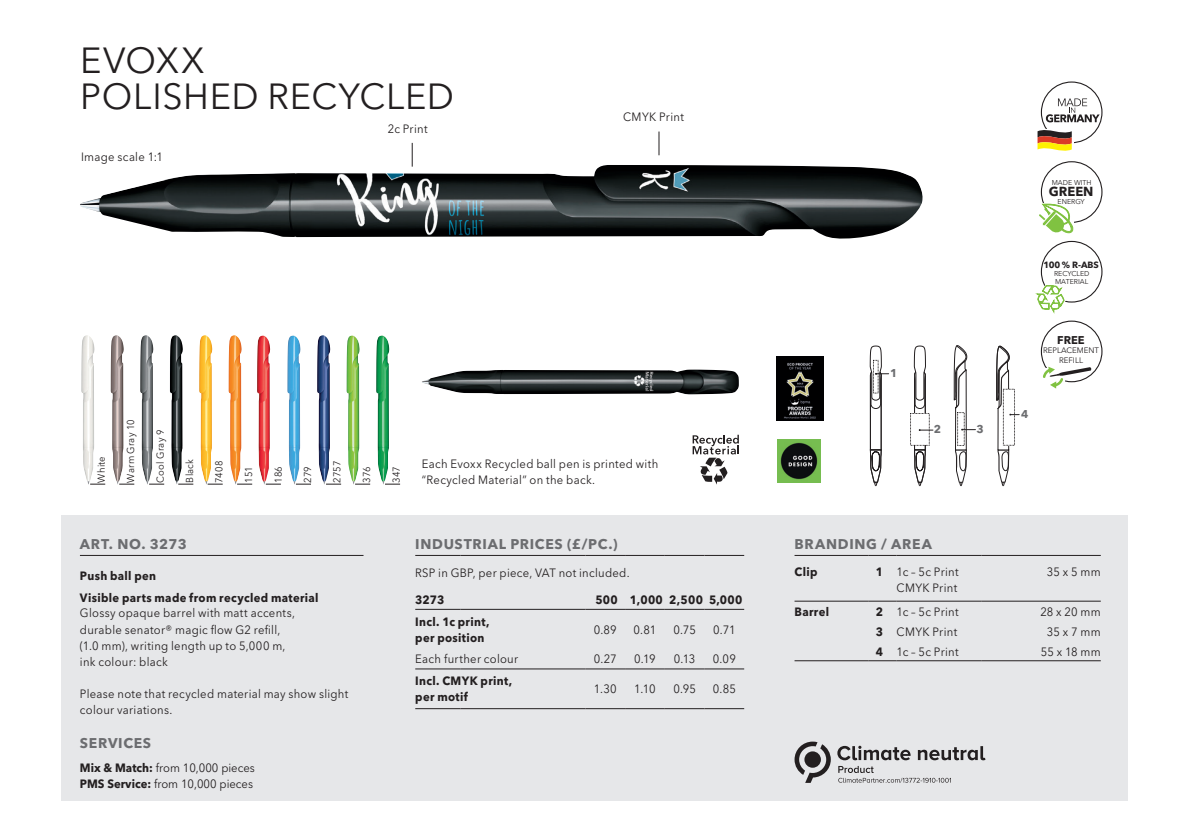
<style>
.page{position:relative;width:1191px;height:840px;background:#fff}
.page>*{position:absolute;margin:0;border:0;box-sizing:border-box;transform-origin:0 0}
.t1{font:36px/36px "Avenir Next W1 G";letter-spacing:.02em;color:#231f20}
.t2{font:700 14px "Avenir Next W1 G";letter-spacing:.05em;color:#6c6d70}
.t3{font:700 13px "Avenir Next W1 G";color:#231f20}
.t4{font:12px/16.2px "Avenir Next W1 G";letter-spacing:.025em;color:#231f20;scale:.94 1}
.t5{font:700 12px/16px "Avenir Next W1 G";letter-spacing:.03em;color:#231f20;scale:.94 1}
.t6{font:12px/16px "Avenir Next W1 G";color:#231f20;scale:.94 1}
.t7{font:700 11.2px "Avenir Next W1 G";color:#6c6d70}
.t8{font:700 11.2px "Avenir Next W1 G";color:#231f20}
.t9{font:10px "Avenir Next W1 G";letter-spacing:.025em;color:#231f20;scale:.94 1}
.t10{font:700 9px "Avenir Next W1 G";color:#231f20}
.t11{font:8px/9.4px "Avenir Next W1 G";color:#231f20;text-align:center}
.t12{font:7px/8.4px "Avenir Next W1 G";color:#231f20}
.s1{font-weight:700}
</style>
<div class="page">
<div style="left:61px;top:515px;width:1066px;height:285px;background:#e6e7e9"></div>
<img style="left:422px;top:369px;width:317px;height:25px">
<svg style="left:692px;top:434px;width:47px;height:50px"></svg>
<img style="left:81px;top:335px;width:14px;height:149px">
<img style="left:170px;top:335px;width:13px;height:149px">
<img style="left:287px;top:335px;width:13px;height:149px">
<img style="left:111px;top:335px;width:13px;height:149px">
<img style="left:199px;top:335px;width:13px;height:149px">
<img style="left:317px;top:335px;width:13px;height:149px">
<img style="left:140px;top:335px;width:13px;height:149px">
<img style="left:229px;top:335px;width:13px;height:149px">
<img style="left:347px;top:335px;width:13px;height:149px">
<img style="left:257px;top:335px;width:13px;height:149px">
<img style="left:376px;top:335px;width:13px;height:149px">
<svg style="left:90px;top:483px;width:15px;height:1px"></svg>
<svg style="left:178px;top:483px;width:15px;height:1px"></svg>
<svg style="left:296px;top:483px;width:15px;height:1px"></svg>
<svg style="left:119px;top:483px;width:15px;height:1px"></svg>
<svg style="left:208px;top:483px;width:15px;height:1px"></svg>
<svg style="left:326px;top:483px;width:15px;height:1px"></svg>
<svg style="left:149px;top:483px;width:15px;height:1px"></svg>
<svg style="left:237px;top:483px;width:15px;height:1px"></svg>
<svg style="left:355px;top:483px;width:15px;height:1px"></svg>
<svg style="left:266px;top:483px;width:15px;height:1px"></svg>
<svg style="left:385px;top:483px;width:15px;height:1px"></svg>
<img style="left:80px;top:165px;width:843px;height:74px">
<div style="left:777px;top:438px;width:44px;height:47px;background:linear-gradient(to right,#76bd50,#76bd50)"></div>
<img style="left:777px;top:439px;width:43px;height:43px">
<img style="left:777px;top:356px;width:46px;height:64px">
<svg style="left:1037px;top:81px;width:65px;height:70px"></svg>
<svg style="left:996px;top:346px;width:23px;height:141px"></svg>
<svg style="left:870px;top:345px;width:18px;height:141px"></svg>
<svg style="left:914px;top:345px;width:19px;height:141px"></svg>
<svg style="left:954px;top:345px;width:21px;height:141px"></svg>
<svg style="left:1039px;top:161px;width:63px;height:73px"></svg>
<svg style="left:1040px;top:320px;width:62px;height:68px"></svg>
<svg style="left:1036px;top:241px;width:66px;height:71px"></svg>
<hr style="left:80px;top:554px;width:283px;height:1px;background:#231f20">
<svg style="left:837px;top:745px;width:73px;height:14px"></svg>
<svg style="left:918px;top:746px;width:67px;height:13px"></svg>
<svg style="left:794px;top:741px;width:36px;height:41px"></svg>
<svg style="left:838px;top:766px;width:113px;height:16px"></svg>
<hr style="left:794px;top:554px;width:74px;height:1px;background:#231f20">
<svg style="left:868px;top:554px;width:28px;height:1px"></svg>
<hr style="left:896px;top:554px;width:85px;height:1px;background:#231f20">
<hr style="left:981px;top:554px;width:119px;height:1px;background:#231f20">
<hr style="left:794px;top:660px;width:74px;height:1px;background:#231f20">
<svg style="left:868px;top:660px;width:28px;height:1px"></svg>
<hr style="left:896px;top:660px;width:85px;height:1px;background:#231f20">
<hr style="left:981px;top:660px;width:119px;height:1px;background:#231f20">
<hr style="left:794px;top:600px;width:74px;height:1px;background:#231f20">
<svg style="left:868px;top:600px;width:28px;height:1px"></svg>
<hr style="left:896px;top:600px;width:85px;height:1px;background:#231f20">
<hr style="left:981px;top:600px;width:119px;height:1px;background:#231f20">
<svg style="left:412px;top:143px;width:1px;height:23px"></svg>
<svg style="left:658px;top:131px;width:1px;height:24px"></svg>
<hr style="left:415px;top:554px;width:45px;height:1px;background:#231f20">
<hr style="left:460px;top:554px;width:125px;height:1px;background:#231f20">
<hr style="left:585px;top:554px;width:40px;height:1px;background:#231f20">
<hr style="left:625px;top:554px;width:40px;height:1px;background:#231f20">
<hr style="left:665px;top:554px;width:39px;height:1px;background:#231f20">
<hr style="left:704px;top:554px;width:40px;height:1px;background:#231f20">
<hr style="left:585px;top:608px;width:40px;height:1px;background:#231f20">
<hr style="left:625px;top:608px;width:40px;height:1px;background:#231f20">
<hr style="left:665px;top:608px;width:39px;height:1px;background:#231f20">
<hr style="left:704px;top:608px;width:40px;height:1px;background:#231f20">
<hr style="left:585px;top:668px;width:40px;height:1px;background:#231f20">
<hr style="left:625px;top:668px;width:40px;height:1px;background:#231f20">
<hr style="left:665px;top:668px;width:39px;height:1px;background:#231f20">
<hr style="left:704px;top:668px;width:40px;height:1px;background:#231f20">
<hr style="left:585px;top:708px;width:40px;height:1px;background:#231f20">
<hr style="left:625px;top:708px;width:40px;height:1px;background:#231f20">
<hr style="left:665px;top:708px;width:39px;height:1px;background:#231f20">
<hr style="left:704px;top:708px;width:40px;height:1px;background:#231f20">
<hr style="left:415px;top:608px;width:45px;height:1px;background:#231f20">
<hr style="left:460px;top:608px;width:125px;height:1px;background:#231f20">
<hr style="left:415px;top:668px;width:45px;height:1px;background:#231f20">
<hr style="left:460px;top:668px;width:125px;height:1px;background:#231f20">
<hr style="left:415px;top:708px;width:45px;height:1px;background:#231f20">
<hr style="left:460px;top:708px;width:125px;height:1px;background:#231f20">
<h1 class="t1" style="left:80px;top:42px;width:375px">EVOXX<br>POLISHED RECYCLED</h1>
<p class="t4" style="left:81px;top:148px;width:89px">Image scale 1:1</p>
<p class="t4" style="left:388px;top:120px;width:44px">2c Print</p>
<p class="t4" style="left:623px;top:109px;width:66px">CMYK Print</p>
<p class="t9" style="left:125px;top:482px;width:68px;rotate:-90deg">Warm Gray 10</p>
<p class="t9" style="left:154px;top:482px;width:57px;rotate:-90deg">Cool Gray 9</p>
<p class="t9" style="left:95px;top:482px;width:30px;rotate:-90deg">White</p>
<p class="t9" style="left:184px;top:482px;width:27px;rotate:-90deg">Black</p>
<p class="t4" style="left:422px;top:456px;width:253px">Each Evoxx Recycled ball pen is printed with “Recycled Material” on the back.</p>
<p class="t9" style="left:213px;top:482px;width:25px;rotate:-90deg">7408</p>
<p class="t9" style="left:243px;top:482px;width:18px;rotate:-90deg">151</p>
<p class="t9" style="left:272px;top:482px;width:19px;rotate:-90deg">186</p>
<p class="t9" style="left:302px;top:482px;width:19px;rotate:-90deg">279</p>
<p class="t9" style="left:331px;top:482px;width:25px;rotate:-90deg">2757</p>
<p class="t9" style="left:361px;top:482px;width:18px;rotate:-90deg">376</p>
<p class="t9" style="left:390px;top:482px;width:19px;rotate:-90deg">347</p>
<p class="t2" style="left:80px;top:535px;width:109px">ART. NO. 3273</p>
<p class="t5" style="left:80px;top:564px;width:255px;line-height:22px">Push ball pen<br>Visible parts made from recycled material</p>
<p class="t4" style="left:80px;top:604px;width:230px">Glossy opaque barrel with matt accents, durable senator® magic flow G2 refill, (1.0 mm), writing length up to 5,000 m, ink colour: black</p>
<p class="t4" style="left:80px;top:685px;width:287px">Please note that recycled material may show slight colour variations.</p>
<p class="t2" style="left:80px;top:734px;width:73px">SERVICES</p>
<p class="t6" style="left:80px;top:759px;width:188px"><span class="s1">Mix &amp; Match:</span> from 10,000 pieces<br><span class="s1">PMS Service:</span> from 10,000 pieces</p>
<p class="t2" style="left:415px;top:535px;width:204px">INDUSTRIAL PRICES (£/PC.)</p>
<p class="t4" style="left:415px;top:564px;width:229px">RSP in GBP, per piece, VAT not included.</p>
<p class="t5" style="left:415px;top:591px;width:33px">3273</p>
<p class="t5" style="left:595px;top:591px;width:158px">500 1,000 2,500 5,000</p>
<p class="t5" style="left:415px;top:613px;width:80px">Incl. 1c print, per position</p>
<p class="t4" style="left:593px;top:621px;width:26px">0.89</p>
<p class="t4" style="left:633px;top:621px;width:26px">0.81</p>
<p class="t4" style="left:673px;top:621px;width:26px">0.75</p>
<p class="t4" style="left:713px;top:621px;width:25px">0.71</p>
<p class="t4" style="left:415px;top:650px;width:111px">Each further colour</p>
<p class="t4" style="left:593px;top:650px;width:26px">0.27</p>
<p class="t4" style="left:634px;top:650px;width:24px">0.19</p>
<p class="t4" style="left:674px;top:650px;width:24px">0.13</p>
<p class="t4" style="left:713px;top:650px;width:26px">0.09</p>
<p class="t5" style="left:415px;top:672px;width:105px">Incl. CMYK print, per motif</p>
<p class="t4" style="left:594px;top:680px;width:26px">1.30</p>
<p class="t4" style="left:634px;top:680px;width:24px">1.10</p>
<p class="t4" style="left:673px;top:680px;width:25px">0.95</p>
<p class="t4" style="left:712px;top:680px;width:26px">0.85</p>
<p class="t12" style="left:1051px;top:178px;width:41px">MADE WITH</p>
<p class="t3" style="left:1048px;top:184px;width:46px">GREEN</p>
<p class="t12" style="left:1057px;top:197px;width:29px">ENERGY</p>
<p class="t10" style="left:1043px;top:259px;width:57px">100 % R-ABS</p>
<p class="t12" style="left:1054px;top:269px;width:37px">RECYCLED<br>MATERIAL</p>
<p class="t7" style="left:890px;top:366px;width:9px">1</p>
<p class="t7" style="left:934px;top:422px;width:9px">2</p>
<p class="t7" style="left:976px;top:422px;width:9px">3</p>
<p class="t8" style="left:1057px;top:333px;width:29px">FREE</p>
<p class="t11" style="left:1043px;top:345px;width:58px">REPLACEMENT<br>REFILL</p>
<p class="t7" style="left:1021px;top:407px;width:9px">4</p>
<p class="t2" style="left:794px;top:535px;width:139px">BRANDING / AREA</p>
<p class="t5" style="left:794px;top:563px;width:26px">Clip</p>
<p class="t4" style="left:876px;top:563px;width:89px;text-align:right"><span class="s1">1</span> 1c – 5c Print<br>CMYK Print</p>
<p class="t4" style="left:1047px;top:563px;width:59px">35 x 5 mm</p>
<p class="t5" style="left:794px;top:603px;width:38px">Barrel</p>
<p class="t4" style="left:876px;top:603px;width:89px"><span class="s1">2</span> 1c – 5c Print</p>
<p class="t4" style="left:1040px;top:603px;width:66px">28 x 20 mm</p>
<p class="t4" style="left:876px;top:623px;width:88px"><span class="s1">3</span> CMYK Print</p>
<p class="t4" style="left:1047px;top:623px;width:59px">35 x 7 mm</p>
<p class="t4" style="left:876px;top:643px;width:89px"><span class="s1">4</span> 1c – 5c Print</p>
<p class="t4" style="left:1040px;top:643px;width:65px">55 x 18 mm</p>
</div>
